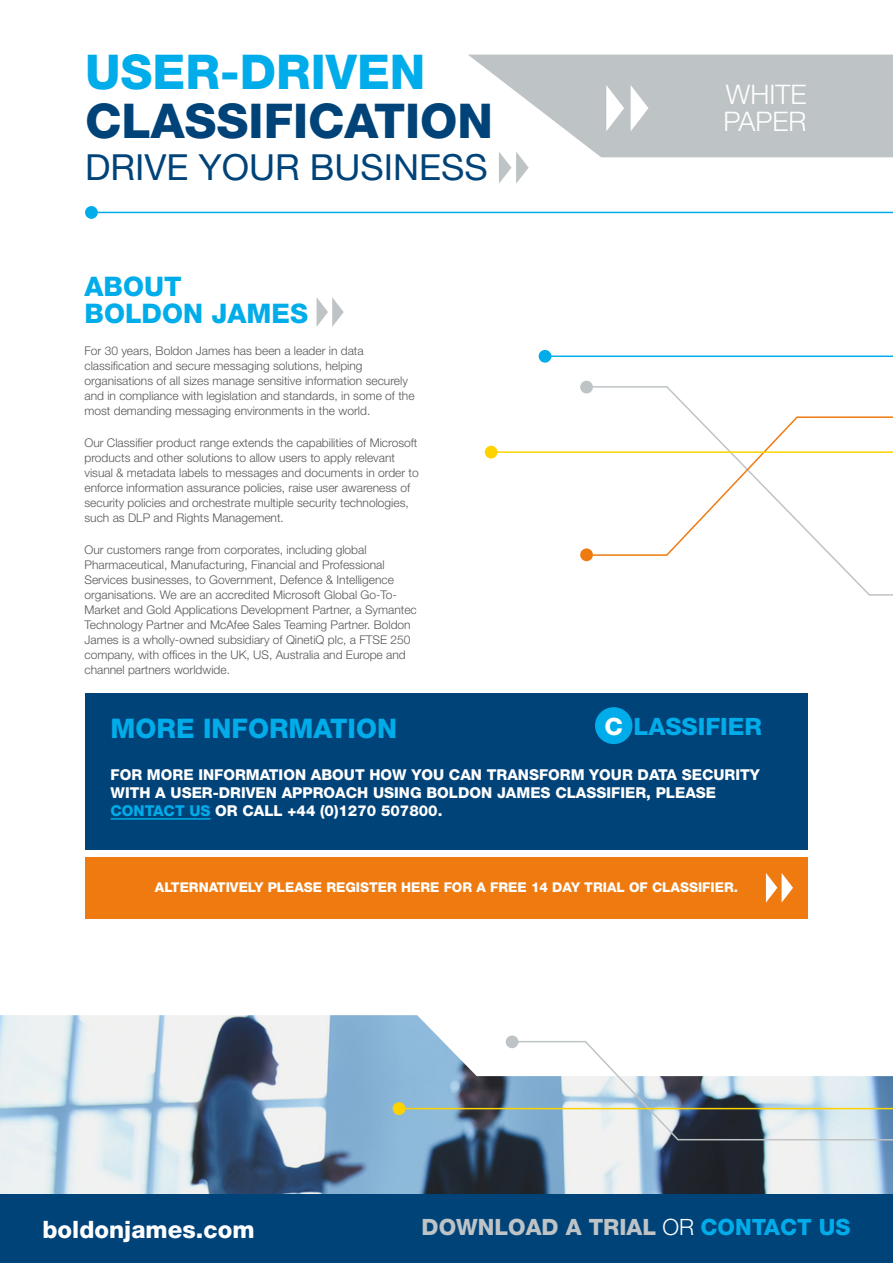
<style>
.page{position:relative;width:893px;height:1263px;background:#fff}
.page>*{position:absolute;margin:0;border:0;box-sizing:border-box;transform-origin:0 0}
.t1{font:800 48px "Helvetica Neue LT Std";color:#004379}
.t2{font:800 48px "Helvetica Neue LT Std";color:#00ace9}
.t3{font:36px "Helvetica Neue LT Std";color:#004379}
.t4{font:800 27px/27px "Helvetica Neue LT Std";color:#00ace9}
.t5{font:300 27px/27px "Helvetica Neue LT Std";color:#fff}
.t6{font:800 24px "Helvetica Neue LT Std";color:#fff}
.t7{font:800 23.85px "Helvetica Neue LT Std";color:#00ace9}
.t8{font:800 22.5px "Helvetica Neue LT Std";color:#bec3c6}
.t9{font:800 15px/18px "Helvetica Neue LT Std";color:#fff}
.t10{font:800 13.5px "Helvetica Neue LT Std";color:#fff}
.t11{font:300 12px/15px "Helvetica Neue LT Std";color:#575756}
.s1{color:#fff}
.s2{color:#00ace9}
.s3{font-weight:300;color:#fff}
</style>
<div class="page">
<hr style="left:95px;top:212px;width:798px;height:1px;background:#00ace9">
<div style="left:85px;top:206px;width:13px;height:13px;background:#00ace9;border-radius:50%"></div>
<svg style="left:317px;top:297px;width:27px;height:30px"></svg>
<hr style="left:549px;top:355px;width:344px;height:2px;background:#00ace9">
<div style="left:539px;top:350px;width:12px;height:13px;background:#00ace9;border-radius:50%"></div>
<div style="left:580px;top:381px;width:13px;height:12px;background:#bec3c6;border-radius:50%"></div>
<svg style="left:591px;top:385px;width:302px;height:211px"></svg>
<div style="left:580px;top:548px;width:13px;height:13px;background:#ef7b10;border-radius:50%"></div>
<svg style="left:591px;top:415px;width:302px;height:142px"></svg>
<hr style="left:495px;top:451px;width:398px;height:2px;background:#ffd300">
<div style="left:485px;top:446px;width:12px;height:12px;background:#ffd300;border-radius:50%"></div>
<img style="left:0;top:1015px;width:893px;height:179px">
<div style="left:506px;top:1035px;width:12px;height:13px;background:#bec3c6;border-radius:50%"></div>
<svg style="left:510px;top:1040px;width:383px;height:102px"></svg>
<hr style="left:403px;top:1108px;width:490px;height:1px;background:#ffd300">
<div style="left:393px;top:1102px;width:12px;height:13px;background:#ffd300;border-radius:50%"></div>
<div style="left:85px;top:857px;width:723px;height:61px;background:#ef7b10"></div>
<svg style="left:766px;top:873px;width:27px;height:30px"></svg>
<div style="left:85px;top:693px;width:723px;height:156px;background:#004379"></div>
<div style="left:595px;top:707px;width:37px;height:37px;background:#00ace9;border-radius:50%"></div>
<hr style="left:111px;top:818px;width:100px;height:2px;background:#00ace9">
<div style="left:0;top:1194px;width:893px;height:69px;background:#004379"></div>
<svg style="left:468px;top:55px;width:425px;height:129px"></svg>
<h1 class="t2" style="left:85px;top:43px;width:342px">USER-DRIVEN</h1>
<h1 class="t1" style="left:85px;top:93px;width:410px">CLASSIFICATION</h1>
<h2 class="t3" style="left:85px;top:146px;width:404px">DRIVE YOUR BUSINESS</h2>
<h3 class="t4" style="left:85px;top:272px;width:225px">ABOUT<br>BOLDON JAMES</h3>
<p class="t11" style="left:85px;top:343px;width:332px">For 30 years, Boldon James has been a leader in data classification and secure messaging solutions, helping organisations of all sizes manage sensitive information securely and in compliance with legislation and standards, in some of the most demanding messaging environments in the world.</p>
<p class="t11" style="left:85px;top:435px;width:336px">Our Classifier product range extends the capabilities of Microsoft products and other solutions to allow users to apply relevant visual &amp; metadata labels to messages and documents in order to enforce information assurance policies, raise user awareness of security policies and orchestrate multiple security technologies, such as DLP and Rights Management.</p>
<p class="t11" style="left:85px;top:542px;width:334px">Our customers range from corporates, including global Pharmaceutical, Manufacturing, Financial and Professional Services businesses, to Government, Defence &amp; Intelligence organisations. We are an accredited Microsoft Global Go-To-Market and Gold Applications Development Partner, a Symantec Technology Partner and McAfee Sales Teaming Partner. Boldon James is a wholly-owned subsidiary of QinetiQ plc, a FTSE 250 company, with offices in the UK, US, Australia and Europe and channel partners worldwide.</p>
<h3 class="t5" style="left:723px;top:81px;width:85px">WHITE<br>PAPER</h3>
<h3 class="t4" style="left:111px;top:715px;width:288px">MORE INFORMATION</h3>
<h3 class="t7" style="left:604px;top:712px;width:159px"><span class="s1">C</span> LASSIFIER</h3>
<p class="t9" style="left:111px;top:765px;width:651px">FOR MORE INFORMATION ABOUT HOW YOU CAN TRANSFORM YOUR DATA SECURITY<br>WITH A USER-DRIVEN APPROACH USING BOLDON JAMES CLASSIFIER, PLEASE<br><span class="s2">CONTACT US</span> OR CALL +44 (0)1270 507800.</p>
<p class="t10" style="left:155px;top:879px;width:585px">ALTERNATIVELY PLEASE REGISTER HERE FOR A FREE 14 DAY TRIAL OF CLASSIFIER.</p>
<h3 class="t6" style="left:43px;top:1215px;width:214px">boldonjames.com</h3>
<h3 class="t8" style="left:422px;top:1214px;width:430px">DOWNLOAD A TRIAL <span class="s3">OR</span> <span class="s2">CONTACT US</span></h3>
</div>
